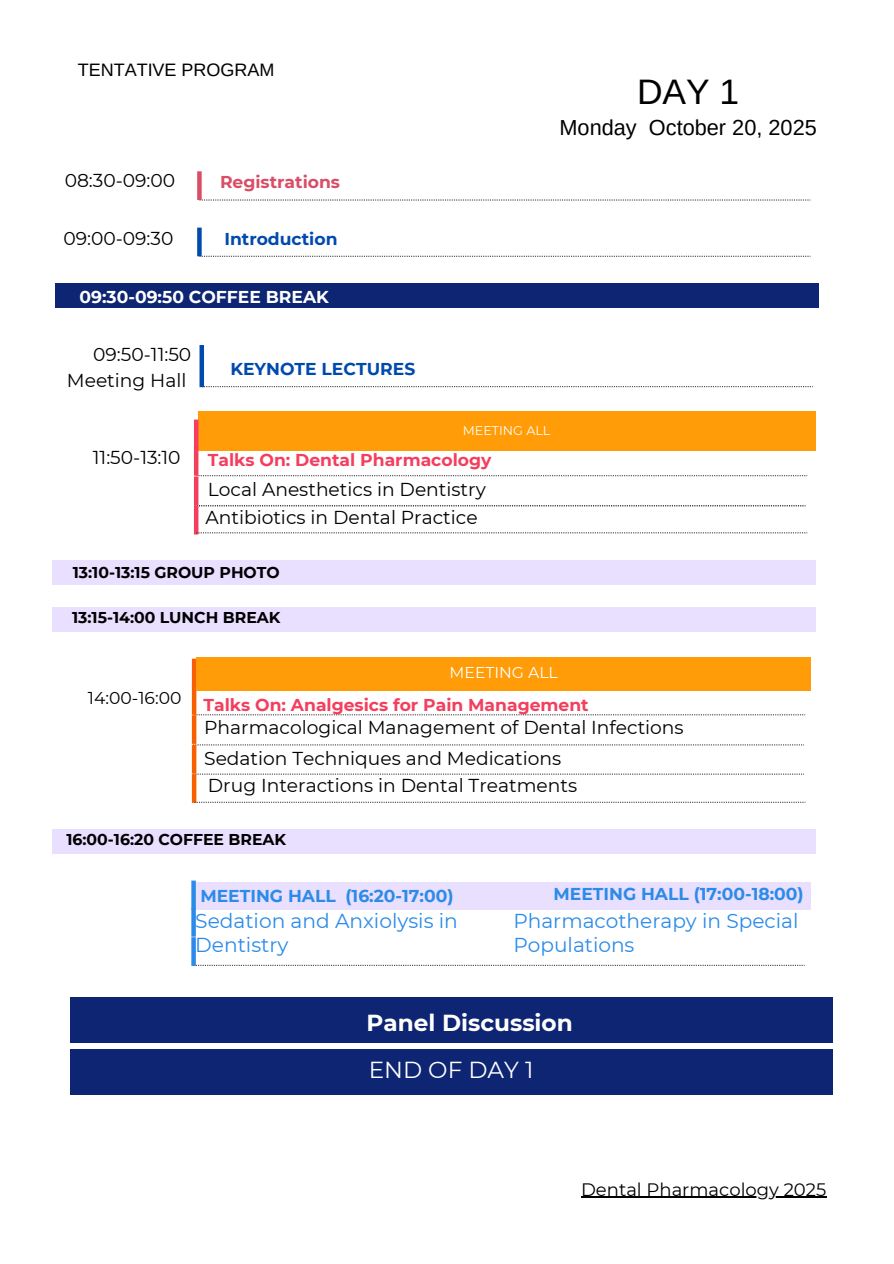
<style>
.page{position:relative;width:894px;height:1264px;background:#fff}
.page>*{position:absolute;margin:0;border:0;box-sizing:border-box;transform-origin:0 0}
.t1{font:35.4px "Arimo";color:#000}
.t2{font:700 23.1px "Montserrat";color:#fff}
.t3{font:23.1px "Montserrat";color:#fff}
.t4{font:21.75px "Arimo";color:#000}
.t5{font:20.1px/23.7px "Montserrat";color:#2c8be8}
.t6{font:18.6px/25.8px "Montserrat";color:#000;text-align:right}
.t7{font:18px "Montserrat";color:#000}
.t8{font:18px "Arimo";color:#000}
.t9{font:700 17.1px "Montserrat";color:#f43e5d}
.t10{font:700 17.1px "Montserrat";color:#2c8be8}
.t11{font:700 17.1px "Montserrat";color:#004aad}
.t12{font:700 17.1px "Montserrat";color:#fff}
.t13{font:700 17.1px "Montserrat";color:#d94d66}
.t14{font:17.1px "Montserrat";color:#000}
.t15{font:700 15.6px "Montserrat";color:#000}
.t16{font:15.6px "Montserrat";color:#fff}
.t17{font:12.6px "Montserrat";color:#fff}
</style>
<div class="page">
<svg style="left:199px;top:256px;width:611px;height:1px"></svg>
<div style="left:197px;top:227px;width:5px;height:29px;background:#004aad"></div>
<svg style="left:202px;top:199px;width:608px;height:1px"></svg>
<div style="left:197px;top:171px;width:5px;height:29px;background:#d94d66"></div>
<div style="left:56px;top:284px;width:762px;height:24px;background:#0d2572"></div>
<div style="left:199px;top:345px;width:5px;height:42px;background:#004aad"></div>
<div style="left:198px;top:411px;width:617px;height:39px;background:#ff9c07"></div>
<hr style="left:194px;top:419px;width:4px;height:29px;background:#f43e5d">
<svg style="left:196px;top:475px;width:611px;height:1px"></svg>
<hr style="left:194px;top:447px;width:4px;height:28px;background:#f43e5d">
<hr style="left:194px;top:476px;width:4px;height:29px;background:#f43e5d">
<svg style="left:194px;top:505px;width:611px;height:1px"></svg>
<hr style="left:194px;top:506px;width:4px;height:28px;background:#f43e5d">
<svg style="left:196px;top:532px;width:611px;height:1px"></svg>
<div style="left:52px;top:560px;width:763px;height:24px;background:#e9dfff"></div>
<div style="left:52px;top:607px;width:763px;height:24px;background:#e9dfff"></div>
<div style="left:52px;top:829px;width:763px;height:24px;background:#e9dfff"></div>
<div style="left:196px;top:881px;width:614px;height:28px;background:#e9dfff"></div>
<div style="left:191px;top:880px;width:5px;height:29px;background:#2c8be8"></div>
<svg style="left:196px;top:964px;width:607px;height:1px"></svg>
<div style="left:191px;top:908px;width:5px;height:28px;background:#2c8be8"></div>
<div style="left:191px;top:937px;width:5px;height:28px;background:#2c8be8"></div>
<hr style="left:192px;top:658px;width:4px;height:29px;background:#f85f00">
<svg style="left:194px;top:714px;width:610px;height:1px"></svg>
<hr style="left:192px;top:686px;width:4px;height:28px;background:#f85f00">
<hr style="left:192px;top:715px;width:4px;height:29px;background:#f85f00">
<svg style="left:193px;top:744px;width:610px;height:1px"></svg>
<hr style="left:192px;top:745px;width:4px;height:28px;background:#f85f00">
<svg style="left:193px;top:773px;width:610px;height:1px"></svg>
<hr style="left:192px;top:774px;width:4px;height:28px;background:#f85f00">
<svg style="left:194px;top:801px;width:611px;height:1px"></svg>
<div style="left:70px;top:1048px;width:762px;height:46px;background:#0d2572"></div>
<div style="left:70px;top:997px;width:762px;height:46px;background:#0d2572"></div>
<hr style="left:581px;top:1196px;width:245px;height:1px;background:#000">
<div style="left:196px;top:657px;width:614px;height:33px;background:#ff9c07"></div>
<svg style="left:202px;top:386px;width:609px;height:1px"></svg>
<p class="t8" style="left:78px;top:60px;width:198px">TENTATIVE PROGRAM</p>
<p class="t6" style="left:65px;top:168px;width:112px">08:30-09:00</p>
<p class="t13" style="left:220px;top:171px;width:121px">Registrations</p>
<p class="t6" style="left:63px;top:225px;width:112px">09:00-09:30</p>
<p class="t11" style="left:224px;top:229px;width:115px">Introduction</p>
<h1 class="t1" style="left:636px;top:72px;width:104px">DAY 1</h1>
<p class="t4" style="left:559px;top:116px;width:259px">Monday October 20, 2025</p>
<p class="t12" style="left:79px;top:286px;width:251px">09:30-09:50 COFFEE BREAK</p>
<p class="t6" style="left:67px;top:341px;width:126px">09:50-11:50<br>Meeting Hall</p>
<p class="t11" style="left:230px;top:358px;width:186px">KEYNOTE LECTURES</p>
<p class="t17" style="left:462px;top:422px;width:89px">MEETING ALL</p>
<p class="t6" style="left:93px;top:445px;width:89px">11:50-13:10</p>
<p class="t9" style="left:208px;top:450px;width:285px">Talks On: Dental Pharmacology</p>
<p class="t6" style="left:208px;top:477px;width:279px">Local Anesthetics in Dentistry</p>
<p class="t6" style="left:205px;top:504px;width:274px">Antibiotics in Dental Practice</p>
<p class="t15" style="left:73px;top:562px;width:208px">13:10-13:15 GROUP PHOTO</p>
<p class="t15" style="left:72px;top:608px;width:210px">13:15-14:00 LUNCH BREAK</p>
<p class="t14" style="left:88px;top:687px;width:95px">14:00-16:00</p>
<p class="t16" style="left:449px;top:662px;width:110px">MEETING ALL</p>
<p class="t9" style="left:203px;top:694px;width:386px">Talks On: Analgesics for Pain Management</p>
<p class="t6" style="left:204px;top:711px;width:481px;line-height:31.2px;text-align:left">Pharmacological Management of Dental Infections<br>Sedation Techniques and Medications</p>
<p class="t6" style="left:208px;top:772px;width:371px">Drug Interactions in Dental Treatments</p>
<p class="t15" style="left:66px;top:830px;width:221px">16:00-16:20 COFFEE BREAK</p>
<p class="t10" style="left:200px;top:885px;width:255px">MEETING HALL (16:20-17:00)</p>
<p class="t5" style="left:195px;top:909px;width:264px">Sedation and Anxiolysis in<br>Dentistry</p>
<p class="t10" style="left:553px;top:883px;width:252px">MEETING HALL (17:00-18:00)</p>
<p class="t5" style="left:513px;top:909px;width:286px">Pharmacotherapy in Special<br>Populations</p>
<p class="t2" style="left:366px;top:1008px;width:208px">Panel Discussion</p>
<p class="t3" style="left:368px;top:1055px;width:166px">END OF DAY 1</p>
<p class="t7" style="left:581px;top:1178px;width:246px">Dental Pharmacology 2025</p>
</div>
